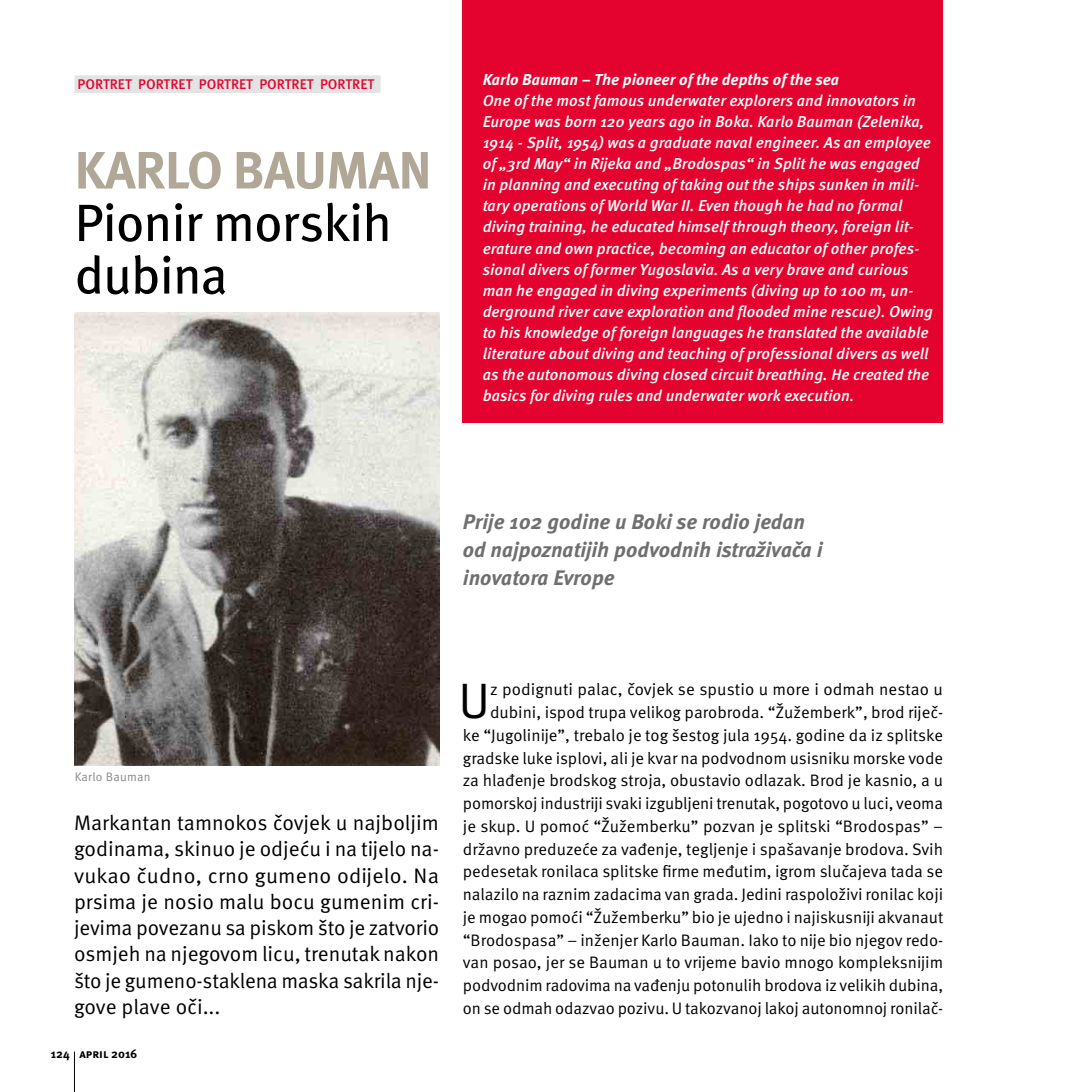
<style>
.page{position:relative;width:1092px;height:1092px;background:#fff}
.page>*{position:absolute;margin:0;border:0;box-sizing:border-box;transform-origin:0 0}
.t1{font:52.5px/52.5px "Meta Pro";letter-spacing:-.02em;color:#000}
.t2{font:700 52.5px "Meta Pro";letter-spacing:-.02em;color:#b1a797}
.t3{font:49.88px "Meta Pro";color:#000}
.t4{font:21px/26.2px "Meta Pro";letter-spacing:-.005em;color:#000;text-align:justify}
.t5{font:italic 700 21px/28px "Meta Pro";color:#706f6f}
.t6{font:16.62px/22.8px "Meta Pro";letter-spacing:-.005em;color:#000;text-align:right}
.t7{font:italic 500 15.75px/21px "Meta Pro";color:#fff}
.t8{font:italic 700 15.75px "Meta Pro";color:#fff}
.t9{font:500 14px "Meta Pro";color:#e4032e}
.t10{font:700 12.25px "Meta Pro";color:#000}
.t11{font:12.25px "Meta Pro";letter-spacing:.02em;color:#878787}
</style>
<div class="page">
<hr style="left:74px;top:1051px;width:1px;height:40px;background:#000">
<div style="left:74px;top:75px;width:306px;height:18px;background:#e3e3e3"></div>
<div style="left:463px;top:0;width:480px;height:422px;background:#e4032e"></div>
<img style="left:74px;top:313px;width:365px;height:452px">
<p class="t9" style="left:78px;top:79px;width:298px">PORTRET PORTRET PORTRET PORTRET PORTRET</p>
<h1 class="t2" style="left:74px;top:152px;width:359px">KARLO BAUMAN</h1>
<h1 class="t1" style="left:74px;top:200px;width:319px">Pionir morskih dubina</h1>
<p class="t8" style="left:482px;top:74px;width:358px">Karlo Bauman – The pioneer of the depths of the sea</p>
<p class="t7" style="left:482px;top:92px;width:452px">One of the most famous underwater explorers and innovators in Europe was born 120 years ago in Boka. Karlo Bauman (Zelenika, 1914 - Split, 1954) was a graduate naval engineer. As an employee of „3rd May“ in Rĳeka and „Brodospas“ in Split he was engaged in planning and executing of taking out the ships sunken in mili&shy;tary operations of World War II. Even though he had no formal diving training, he educated himself through theory, foreign lit&shy;erature and own practice, becoming an educator of other profes&shy;sional divers of former Yugoslavia. As a very brave and curious man he engaged in diving experiments (diving up to 100 m, un&shy;derground river cave exploration and flooded mine rescue). Owing to his knowledge of foreign languages he translated the available literature about diving and teaching of professional divers as well as the autonomous diving closed circuit breathing. He created the basics for diving rules and underwater work execution.</p>
<p class="t5" style="left:463px;top:509px;width:362px">Prĳe 102 godine u Boki se rodio jedan od najpoznatĳih podvodnih istraživača i inovatora Evrope</p>
<p class="t11" style="left:75px;top:772px;width:77px">Karlo Bauman</p>
<p class="t4" style="left:74px;top:811px;width:366px">Markantan tamnokos čovjek u najboljim godinama, skinuo je odjeću i na tĳelo na&shy;vukao čudno, crno gumeno odĳelo. Na prsima je nosio malu bocu gumenim cri&shy;jevima povezanu sa piskom što je zatvorio osmjeh na njegovom licu, trenutak nakon što je gumeno-staklena maska sakrila nje&shy;gove plave oči...</p>
<p class="t10" style="left:51px;top:1049px;width:88px">124 april 2016</p>
<p class="t6" style="left:463px;top:679px;width:482px">z podignuti palac, čovjek se spustio u more i odmah nestao u dubini, ispod trupa velikog parobroda. “Žužemberk”, brod rĳeč-<br>ke “Jugolinĳe”, trebalo je tog šestog jula 1954. godine da iz splitske gradske luke isplovi, ali je kvar na podvodnom usisniku morske vode za hlađenje brodskog stroja, obustavio odlazak. Brod je kasnio, a u pomorskoj industrĳi svaki izgubljeni trenutak, pogotovo u luci, veoma je skup. U pomoć “Žužemberku” pozvan je splitski “Brodospas” – državno preduzeće za vađenje, tegljenje i spašavanje brodova. Svih pedesetak ronilaca splitske firme međutim, igrom slučajeva tada se nalazilo na raznim zadacima van grada. Jedini raspoloživi ronilac koji je mogao pomoći “Žužemberku” bio je ujedno i najiskusnĳi akvanaut “Brodospasa” – inženjer Karlo Bauman. Iako to nĳe bio njegov redo&shy;van posao, jer se Bauman u to vrĳeme bavio mnogo kompleksnĳim podvodnim radovima na vađenju potonulih brodova iz velikih dubina, on se odmah odazvao pozivu. U takozvanoj lakoj autonomnoj ronilač-</p>
<h2 class="t3" style="left:458px;top:682px;width:33px">U</h2>
</div>
